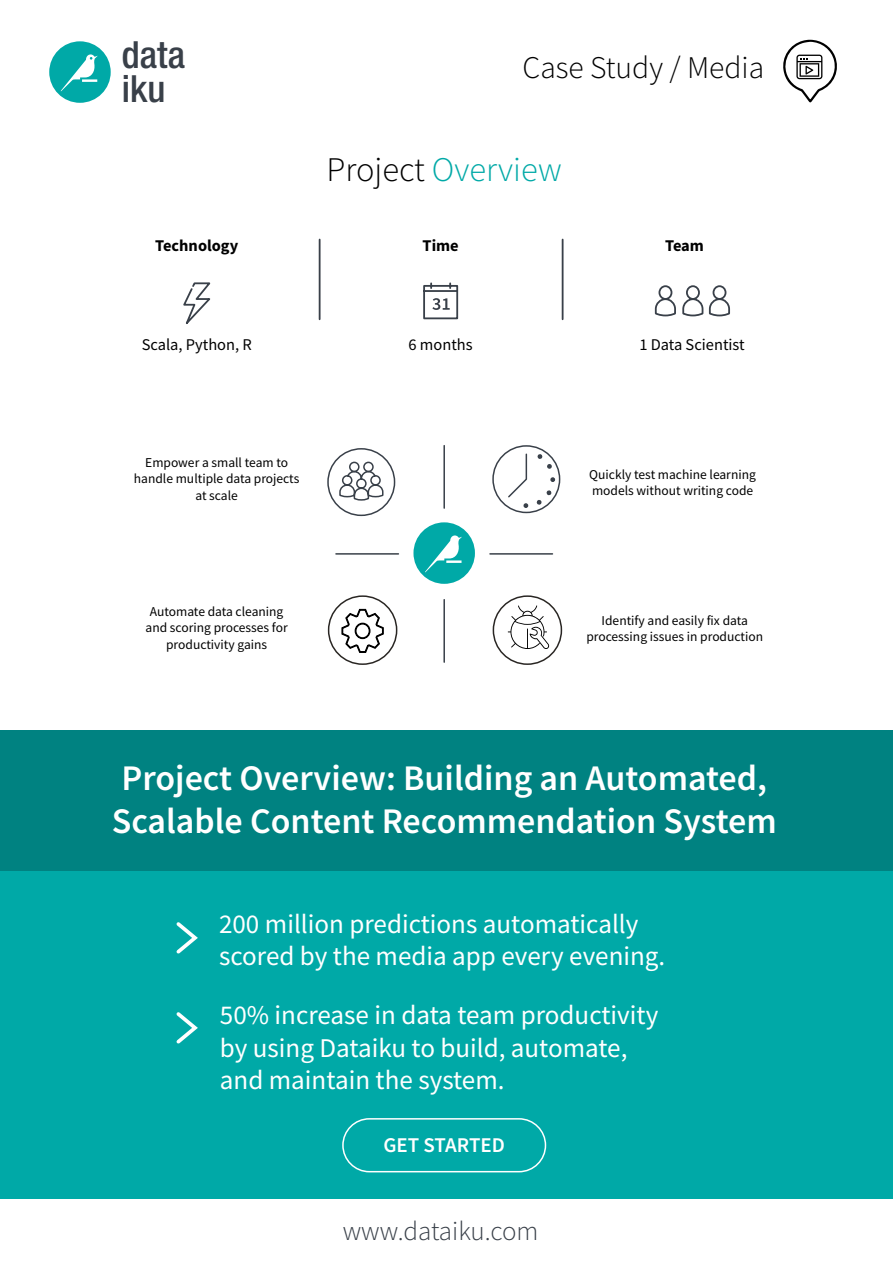
<style>
.page{position:relative;width:893px;height:1263px;background:#fff}
.page>*{position:absolute;margin:0;border:0;box-sizing:border-box;transform-origin:0 0}
.t1{font:500 condensed 37.5px/34.2px "Helvetica Neue LT Std";color:#394049}
.t2{font:600 36px/43.2px "Source Sans Pro";color:#fff}
.t3{font:300 34.5px "Source Sans Pro";color:#00a9a7}
.t4{font:300 31.5px "Source Sans Pro";color:#000}
.t5{font:27.15px/32.5px "Source Sans Pro";color:#fff}
.t6{font:300 27px "Source Sans Pro";color:#394049}
.t7{font:600 21px "Source Sans Pro";color:#fff}
.t8{font:16.35px "Source Sans Pro";color:#000}
.t9{font:700 16.35px "Source Sans Pro";color:#000}
.t10{font:13.5px/16.2px "Source Sans Pro";color:#000;text-align:center}
.s1{color:#000}
</style>
<div class="page">
<div style="left:0;top:730px;width:893px;height:469px;background:#00a9a7"></div>
<svg style="left:413px;top:522px;width:62px;height:62px"></svg>
<svg style="left:423px;top:282px;width:36px;height:38px"></svg>
<svg style="left:183px;top:282px;width:28px;height:42px"></svg>
<svg style="left:327px;top:448px;width:69px;height:69px"></svg>
<svg style="left:492px;top:445px;width:69px;height:69px"></svg>
<div style="left:342px;top:1118px;width:204px;height:54px;border:2px solid #fff;border-radius:26px"></div>
<hr style="left:443px;top:446px;width:2px;height:62px;background:#394049">
<hr style="left:319px;top:240px;width:2px;height:79px;background:#394049">
<hr style="left:562px;top:240px;width:1px;height:79px;background:#394049">
<div style="left:0;top:730px;width:893px;height:141px;background:#008281"></div>
<hr style="left:443px;top:600px;width:2px;height:62px;background:#394049">
<hr style="left:490px;top:553px;width:62px;height:2px;background:#394049">
<hr style="left:336px;top:553px;width:62px;height:2px;background:#394049">
<svg style="left:176px;top:922px;width:22px;height:32px"></svg>
<svg style="left:176px;top:1012px;width:22px;height:32px"></svg>
<svg style="left:654px;top:285px;width:76px;height:32px"></svg>
<svg style="left:49px;top:41px;width:62px;height:62px"></svg>
<svg style="left:783px;top:40px;width:54px;height:63px"></svg>
<div style="left:493px;top:595px;width:69px;height:70px;border:2px solid #292623;border-radius:50%"></div>
<div style="left:328px;top:595px;width:69px;height:70px;border:2px solid #292623;border-radius:50%"></div>
<svg style="left:508px;top:605px;width:42px;height:44px"></svg>
<svg style="left:342px;top:609px;width:42px;height:44px"></svg>
<h1 class="t1" style="left:122px;top:37px;width:65px">data iku</h1>
<h3 class="t4" style="left:523px;top:48px;width:243px">Case Study / Media</h3>
<h3 class="t3" style="left:327px;top:149px;width:237px"><span class="s1">Project</span> Overview</h3>
<p class="t9" style="left:155px;top:235px;width:85px">Technology</p>
<p class="t9" style="left:423px;top:235px;width:38px">Time</p>
<p class="t8" style="left:142px;top:334px;width:112px">Scala, Python, R</p>
<p class="t8" style="left:409px;top:334px;width:66px">6 months</p>
<p class="t10" style="left:134px;top:455px;width:167px">Empower a small team to handle multiple data projects at scale</p>
<p class="t9" style="left:665px;top:235px;width:40px">Team</p>
<p class="t8" style="left:639px;top:334px;width:107px">1 Data Scientist</p>
<p class="t10" style="left:589px;top:466px;width:168px;text-align:left">Quickly test machine learning models without writing code</p>
<p class="t10" style="left:146px;top:604px;width:144px">Automate data cleaning and scoring processes for productivity gains</p>
<p class="t10" style="left:586px;top:612px;width:178px">Identify and easily fix data processing issues in production</p>
<h2 class="t2" style="left:112px;top:756px;width:666px">Project Overview: Building an Automated,<br>Scalable Content Recommendation System</h2>
<h3 class="t5" style="left:219px;top:907px;width:448px">200 million predictions automatically scored by the media app every evening.</h3>
<h3 class="t5" style="left:220px;top:999px;width:440px">50% increase in data team productivity by using Dataiku to build, automate, and maintain the system.</h3>
<h3 class="t7" style="left:383px;top:1131px;width:123px">GET STARTED</h3>
<h3 class="t6" style="left:343px;top:1214px;width:197px">www.dataiku.com</h3>
</div>
